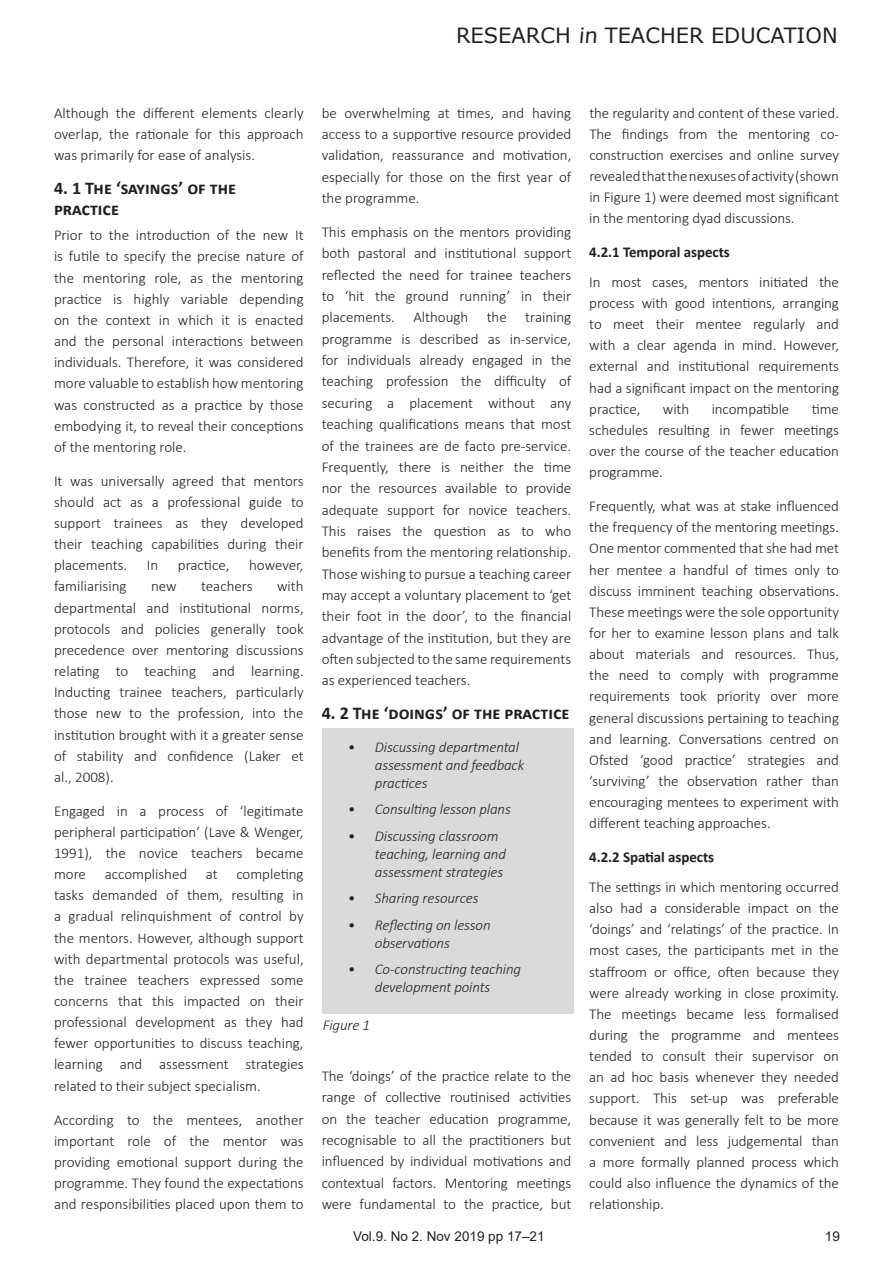
<style>
.page{position:relative;width:893px;height:1263px;background:#fff}
.page>*{position:absolute;margin:0;border:0;box-sizing:border-box;transform-origin:0 0}
.t1{font:21px "Verdana";color:#231f20}
.subhead{font:700 18px/21.1px "Calibri";color:#231f20}
.Body_Copy{font:300 15px/21.1px "Calibri";color:#231f20;text-align:justify}
.Bullet_Points{font:15px/18px "Calibri Light Italic 2";letter-spacing:-.01em;color:#231f20}
.t2{font:italic 300 15px/18px "Calibri";letter-spacing:-.01em;color:#231f20}
.sub_sub{font:15px "Calibri Bold 2";letter-spacing:-.005em;color:#231f20}
.sub_sub-2{font:700 15px "Calibri";color:#231f20}
.Right_Footer{font:13.5px "Arial";color:#231f20}
.s1{font-family:"Calibri";font-weight:300;font-style:italic}
.s2{font-family:"Calibri Light Italic 2";font-weight:400;font-style:normal}
.s3{color:#fff}
</style>
<div class="page">
<div style="left:322px;top:728px;width:252px;height:285px;background:#dadada"></div>
<h1 class="t1" style="left:456px;top:21px;width:383px">RESEARCH in TEACHER EDUCATION</h1>
<p class="Body_Copy" style="left:54px;top:102px;width:251px">Although the different elements clearly overlap, the rationale for this approach was primarily for ease of analysis.</p>
<p class="subhead" style="left:54px;top:177px;width:184px">4. 1 The ‘sayings’ of the practice</p>
<p class="Body_Copy" style="left:54px;top:225px;width:251px">Prior to the introduction of the new It is futile to specify the precise nature of the mentoring role, as the mentoring practice is highly variable depending on the context in which it is enacted and the personal interactions between individuals. Therefore, it was considered more valuable to establish how mentoring was constructed as a practice by those embodying it, to reveal their conceptions of the mentoring role.</p>
<p class="Body_Copy" style="left:54px;top:470px;width:251px">It was universally agreed that mentors should act as a professional guide to support trainees as they developed their teaching capabilities during their placements.</p>
<p class="Body_Copy" style="left:147px;top:555px;width:13px">In</p>
<p class="Body_Copy" style="left:178px;top:555px;width:53px">practice,</p>
<p class="Body_Copy" style="left:249px;top:555px;width:56px">however,</p>
<p class="Body_Copy" style="left:54px;top:576px;width:74px">familiarising</p>
<p class="Body_Copy" style="left:151px;top:576px;width:27px">new</p>
<p class="Body_Copy" style="left:201px;top:576px;width:53px">teachers</p>
<p class="Body_Copy" style="left:54px;top:576px;width:251px;text-indent:223px">with departmental and institutional norms, protocols and policies generally took precedence over mentoring discussions relating to teaching and learning.<br>Inducting trainee teachers, particularly those new to the profession, into the institution brought with it a greater sense of stability and confidence (Laker et al., 2008).</p>
<p class="Body_Copy" style="left:54px;top:800px;width:251px">Engaged in a process of ‘legitimate peripheral participation’ (Lave &amp; Wenger, 1991), the novice teachers became more accomplished at completing tasks demanded of them, resulting in a gradual relinquishment of control by the mentors. However, although support with departmental protocols was useful, the trainee teachers expressed some concerns that this impacted on their professional development as they had fewer opportunities to discuss teaching, learning and assessment strategies related to their subject specialism.</p>
<p class="Body_Copy" style="left:54px;top:1109px;width:251px">According to the mentees, another important role of the mentor was providing emotional support during the programme. They found the expectations and responsibilities placed upon them to</p>
<p class="Body_Copy" style="left:322px;top:102px;width:251px">be overwhelming at times, and having access to a supportive resource provided validation, reassurance and motivation, especially for those on the first year of the programme.</p>
<p class="Body_Copy" style="left:322px;top:221px;width:251px">This emphasis on the mentors providing both pastoral and institutional support reflected the need for trainee teachers to ‘hit the ground running’ in their placements. Although the training programme is described as in-service, for individuals already engaged in the teaching profession the difficulty of securing a placement without any teaching qualifications means that most of the trainees are de facto pre-service.<br>Frequently, there is neither the time nor the resources available to provide adequate support for novice teachers.<br>This raises the question as to who benefits from the mentoring relationship.<br>Those wishing to pursue a teaching career may accept a voluntary placement to ‘get their foot in the door’, to the financial advantage of the institution, but they are often subjected to the same requirements as experienced teachers.</p>
<p class="subhead" style="left:322px;top:702px;width:249px">4. 2 The ‘doings’ of the practice</p>
<p class="Bullet_Points" style="left:375px;top:738px;width:151px;text-indent:-27px">• Discussing departmental assessment and feedback <span class="s1">practices</span></p>
<p class="t2" style="left:348px;top:800px;width:164px"><span class="s2">•</span> Consulting lesson plans</p>
<p class="Bullet_Points" style="left:375px;top:827px;width:133px;text-indent:-27px">• Discussing classroom teaching, learning and assessment strategies</p>
<p class="Bullet_Points" style="left:348px;top:889px;width:132px">• Sharing resources</p>
<p class="t2" style="left:375px;top:916px;width:117px;text-indent:-27px"><span class="s2">•</span> Reflecting on lesson observations</p>
<p class="t2" style="left:348px;top:960px;width:175px;text-align:center"><span class="s2">•</span> Co-constructing teaching <span class="s2">development points</span></p>
<p class="Bullet_Points" style="left:323px;top:1015px;width:49px">Figure 1</p>
<p class="Body_Copy" style="left:322px;top:1065px;width:251px">The ‘doings’ of the practice relate to the range of collective routinised activities on the teacher education programme, recognisable to all the practitioners but influenced by individual motivations and contextual factors. Mentoring meetings were fundamental to the practice, but</p>
<p class="Right_Footer" style="left:353px;top:1227px;width:190px">Vol.9. No 2. Nov 2019 pp <span class="s3">00-00</span></p>
<p class="Right_Footer" style="left:507px;top:1227px;width:39px">17–21</p>
<p class="Body_Copy" style="left:589px;top:102px;width:251px">the regularity and content of these varied.<br>The findings from the mentoring co&shy;construction exercises and online survey revealed that the nexuses of activity (shown in Figure 1) were deemed most significant in the mentoring dyad discussions.</p>
<p class="sub_sub" style="left:589px;top:242px;width:142px">4.2.1 Temporal aspects</p>
<p class="Body_Copy" style="left:589px;top:271px;width:251px">In most cases, mentors initiated the process with good intentions, arranging to meet their mentee regularly and with a clear agenda in mind. However, external and institutional requirements had a significant impact on the mentoring practice,</p>
<p class="Body_Copy" style="left:663px;top:398px;width:28px">with</p>
<p class="Body_Copy" style="left:712px;top:398px;width:79px">incompatible</p>
<p class="Body_Copy" style="left:589px;top:398px;width:251px;text-indent:222px">time schedules resulting in fewer meetings over the course of the teacher education programme.</p>
<p class="Body_Copy" style="left:589px;top:495px;width:251px">Frequently, what was at stake influenced the frequency of the mentoring meetings.<br>One mentor commented that she had met her mentee a handful of times only to discuss imminent teaching observations.<br>These meetings were the sole opportunity for her to examine lesson plans and talk about materials and resources. Thus, the need to comply with programme requirements took priority over more general discussions pertaining to teaching and learning. Conversations centred on Ofsted ‘good practice’ strategies and ‘surviving’ the observation rather than encouraging mentees to experiment with different teaching approaches.</p>
<p class="sub_sub-2" style="left:589px;top:847px;width:126px">4.2.2 Spatial aspects</p>
<p class="Body_Copy" style="left:589px;top:876px;width:251px">The settings in which mentoring occurred also had a considerable impact on the ‘doings’ and ‘relatings’ of the practice. In most cases, the participants met in the staffroom or office, often because they were already working in close proximity.<br>The meetings became less formalised during the programme and mentees tended to consult their supervisor on an ad hoc basis whenever they needed support. This set-up was preferable because it was generally felt to be more convenient and less judgemental than a more formally planned process which could also influence the dynamics of the relationship.</p>
<p class="Right_Footer" style="left:825px;top:1227px;width:17px">19</p>
</div>
